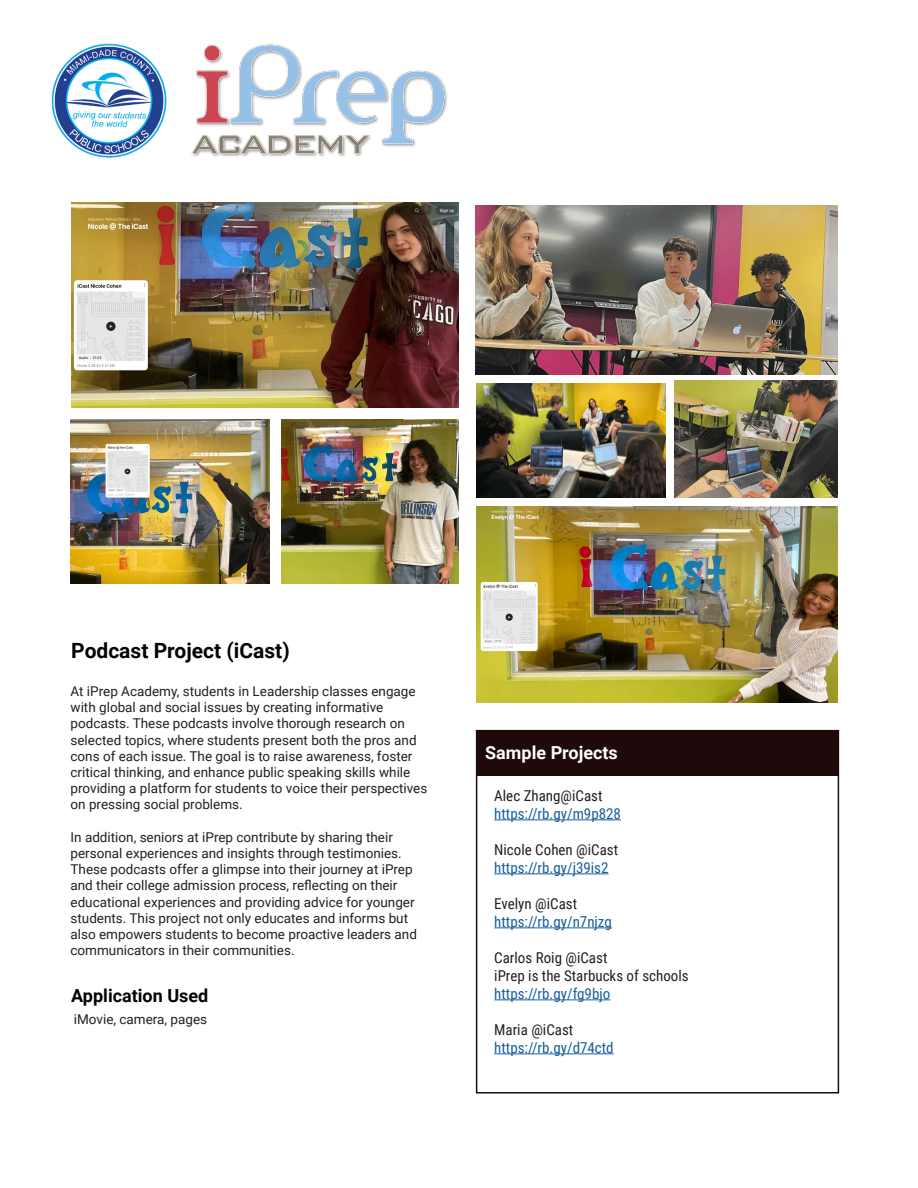
<style>
.page{position:relative;width:918px;height:1188px;background:#fff}
.page>*{position:absolute;margin:0;border:0;box-sizing:border-box;transform-origin:0 0}
.t1{font:700 21px "Roboto";color:#040503}
.t2{font:700 18px "Roboto";color:#040503}
.t3{font:700 18px "Roboto";color:#fff}
.t4{font:15px/18px "Roboto Condensed";color:#175d9e}
.t5{font:15px/18px "Roboto Condensed";color:#231f20}
.t6{font:13.5px/16.2px "Roboto";color:#231f20}
.s1{color:#231f20}
.s2{color:#175d9e}
</style>
<div class="page">
<img style="left:51px;top:43px;width:116px;height:115px">
<img style="left:191px;top:44px;width:256px;height:113px">
<div style="left:477px;top:730px;width:361px;height:45px;background:#1f090b"></div>
<hr style="left:494px;top:820px;width:127px;height:1px;background:#175d9e">
<hr style="left:494px;top:874px;width:115px;height:1px;background:#175d9e">
<hr style="left:494px;top:928px;width:118px;height:1px;background:#175d9e">
<hr style="left:494px;top:1000px;width:116px;height:1px;background:#175d9e">
<hr style="left:494px;top:1054px;width:120px;height:1px;background:#175d9e">
<div style="left:476px;top:730px;width:363px;height:364px;border:2px solid #1e090b"></div>
<img style="left:477px;top:383px;width:188px;height:114px">
<img style="left:476px;top:205px;width:362px;height:169px">
<img style="left:674px;top:381px;width:164px;height:116px">
<img style="left:71px;top:202px;width:388px;height:206px">
<img style="left:71px;top:419px;width:198px;height:165px">
<img style="left:477px;top:507px;width:361px;height:196px">
<img style="left:281px;top:419px;width:177px;height:165px">
<p class="t1" style="left:71px;top:636px;width:220px">Podcast Project (iCast)</p>
<p class="t6" style="left:71px;top:683px;width:358px">At iPrep Academy, students in Leadership classes engage with global and social issues by creating informative podcasts. These podcasts involve thorough research on selected topics, where students present both the pros and cons of each issue. The goal is to raise awareness, foster critical thinking, and enhance public speaking skills while providing a platform for students to voice their perspectives on pressing social problems.</p>
<p class="t6" style="left:71px;top:828px;width:348px">In addition, seniors at iPrep contribute by sharing their personal experiences and insights through testimonies.<br>These podcasts offer a glimpse into their journey at iPrep and their college admission process, reflecting on their educational experiences and providing advice for younger students. This project not only educates and informs but also empowers students to become proactive leaders and communicators in their communities.</p>
<p class="t2" style="left:71px;top:983px;width:139px">Application Used</p>
<p class="t6" style="left:74px;top:1010px;width:135px">iMovie, camera, pages</p>
<p class="t3" style="left:485px;top:740px;width:134px">Sample Projects</p>
<p class="t4" style="left:494px;top:786px;width:128px"><span class="s1">Alec Zhang@iCast </span>https://rb.gy/m9p828</p>
<p class="t4" style="left:494px;top:840px;width:125px"><span class="s1">Nicole Cohen @iCast </span>https://rb.gy/j39is2</p>
<p class="t4" style="left:494px;top:894px;width:119px"><span class="s1">Evelyn @iCast </span>https://rb.gy/n7njzg</p>
<p class="t5" style="left:494px;top:948px;width:196px">Carlos Roig @iCast<br>iPrep is the Starbucks of schools <span class="s2">https://rb.gy/fg9bjo</span></p>
<p class="t4" style="left:494px;top:1020px;width:121px"><span class="s1">Maria @iCast </span>https://rb.gy/d74ctd</p>
</div>
